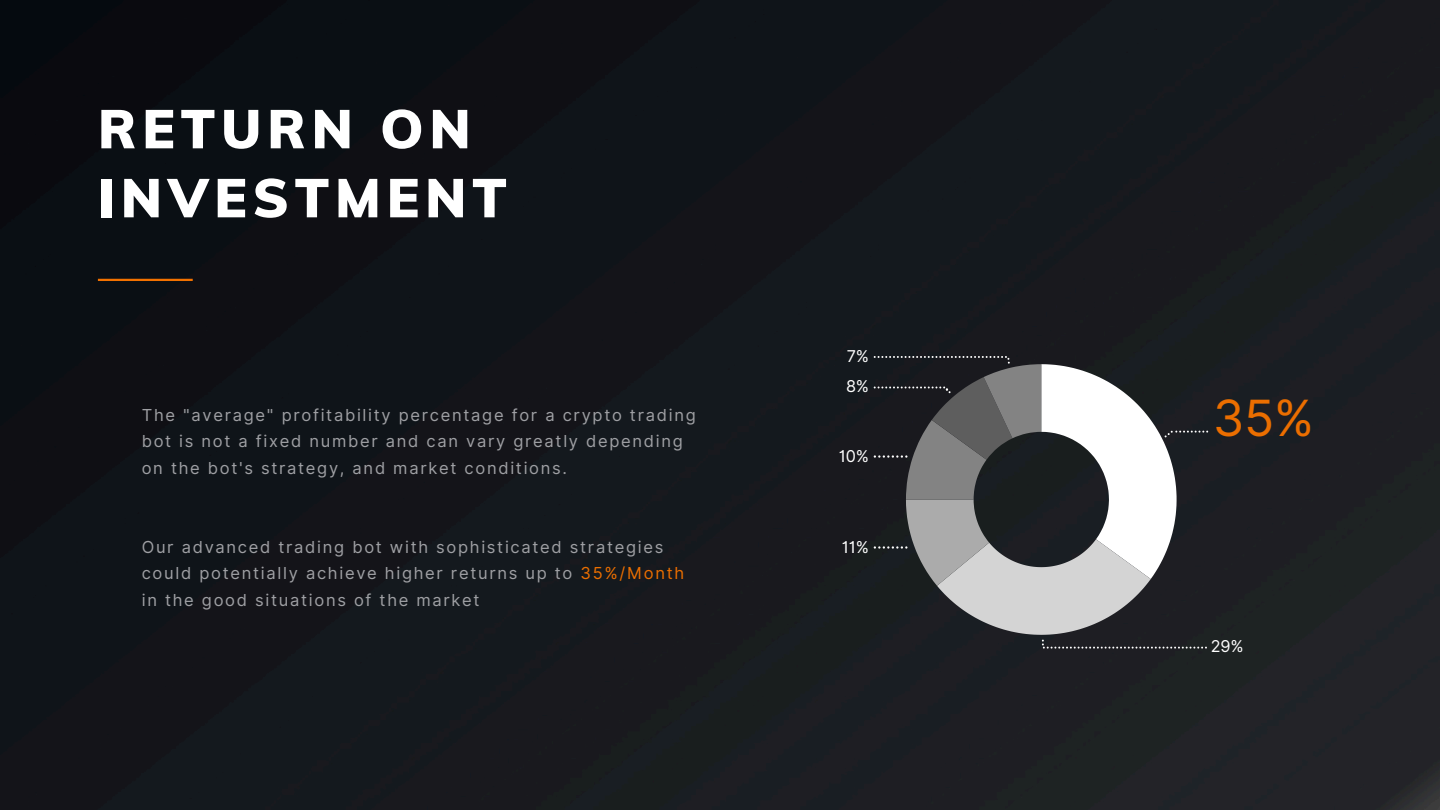
<style>
.page{position:relative;width:1440px;height:810px;background:#fff}
.page>*{position:absolute;margin:0;border:0;box-sizing:border-box;transform-origin:0 0}
.t1{font:900 54px/69px "Muli";letter-spacing:.105em;color:#fff}
.t2{font:49.9px "Inter";color:#eb6e00}
.t3{font:16.5px/26.5px "Inter";letter-spacing:.105em;color:#9fa0a4}
.t4{font:16.3px "Inter";color:#fff}
.s1{color:#eb6e00}
</style>
<div class="page">
<img style="left:0;top:0;width:1440px;height:810px">
<hr style="left:98px;top:279px;width:95px;height:2px;background:#f27100">
<svg style="left:874px;top:356px;width:334px;height:293px"></svg>
<h1 class="t1" style="left:98px;top:93px;width:410px">RETURN ON<br>INVESTMENT</h1>
<p class="t3" style="left:142px;top:401px;width:556px">The "average" profitability percentage for a crypto trading bot is not a fixed number and can vary greatly depending on the bot's strategy, and market conditions.</p>
<p class="t3" style="left:142px;top:534px;width:544px">Our advanced trading bot with sophisticated strategies could potentially achieve higher returns up to <span class="s1">35%/Month </span>in the good situations of the market</p>
<p class="t4" style="left:847px;top:347px;width:24px">7%</p>
<p class="t4" style="left:846px;top:377px;width:25px">8%</p>
<h2 class="t4" style="left:839px;top:447px;width:32px">10%</h2>
<p class="t4" style="left:842px;top:538px;width:29px">11%</p>
<p class="t2" style="left:1213px;top:388px;width:103px">35%</p>
<p class="t4" style="left:1211px;top:637px;width:34px">29%</p>
</div>
